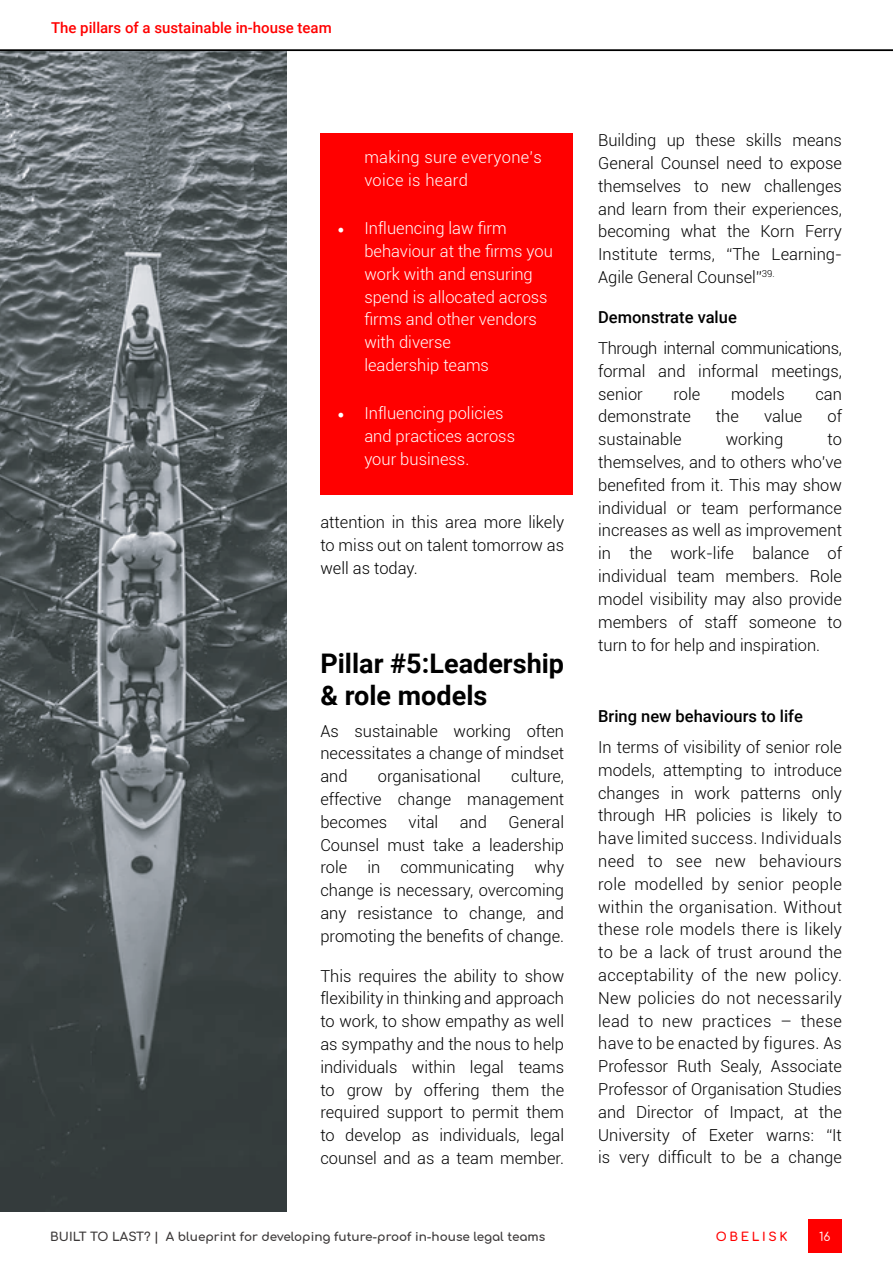
<style>
.page{position:relative;width:893px;height:1263px;background:#fff}
.page>*{position:absolute;margin:0;border:0;box-sizing:border-box;transform-origin:0 0}
.t1{font:700 27px/32.4px "Roboto";color:#000}
.t2{font:300 16.5px/22.8px "Roboto";color:#000;text-align:justify}
.t3{font:300 16.5px/22.8px "Roboto";color:#fff}
.t4{font:500 16.5px "Roboto";color:#000}
.t5{font:300 16.5px/22.8px "Roboto";letter-spacing:.02em;color:#fff}
.t6{font:500 15px "Roboto";color:#f00}
.t7{font:700 12px "Comfortaa";color:#3b3838}
.t8{font:700 12px "Comfortaa";letter-spacing:.22em;color:#f00}
.t9{font:12px "Comfortaa";color:#fff}
.s1{font-family:"Minion Pro";font-weight:400;font-size:18px}
</style>
<div class="page">
<div style="left:808px;top:1219px;width:33px;height:33px;background:#f00"></div>
<div style="left:320px;top:134px;width:253px;height:361px;background:#f00"></div>
<hr style="left:0;top:50px;width:893px;height:1px;background:#000">
<img style="left:0;top:52px;width:286px;height:1160px">
<p class="t6" style="left:51px;top:18px;width:282px">The pillars of a sustainable in-house team</p>
<p class="t5" style="left:364px;top:145px;width:179px">making sure everyone’s voice is heard</p>
<p class="t3" style="left:364px;top:216px;width:190px;text-indent:-27px"><span class="s1">•</span> Influencing law firm behaviour at the firms you work with and ensuring spend is allocated across firms and other vendors with diverse<br>leadership teams</p>
<p class="t3" style="left:364px;top:402px;width:152px;text-indent:-27px"><span class="s1">•</span> Influencing policies and practices across your business.</p>
<p class="t2" style="left:320px;top:511px;width:245px">attention in this area more likely to miss out on talent tomorrow as well as today.</p>
<h1 class="t1" style="left:320px;top:646px;width:245px">Pillar #5:Leadership &amp; role models</h1>
<p class="t2" style="left:320px;top:719px;width:245px">As sustainable working often necessitates a change of mindset and</p>
<p class="t2" style="left:320px;top:764px;width:245px;text-indent:191px">culture, effective change management becomes</p>
<p class="t2" style="left:378px;top:764px;width:105px">organisational</p>
<p class="t2" style="left:320px;top:810px;width:245px;text-indent:188px">General Counsel must take a leadership role in communicating why change is necessary, overcoming any resistance to change, and promoting the benefits of change.</p>
<p class="t2" style="left:320px;top:964px;width:245px">This requires the ability to show flexibility in thinking and approach to work, to show empathy as well as sympathy and the nous to help individuals within legal teams to grow by offering them the required support to permit them to develop as individuals, legal counsel and as a team member.</p>
<p class="t2" style="left:409px;top:810px;width:31px">vital</p>
<p class="t2" style="left:460px;top:810px;width:29px">and</p>
<p class="t2" style="left:598px;top:128px;width:245px">Building up these skills means General Counsel need to expose themselves to new challenges and learn from their experiences, becoming what the Korn Ferry Institute terms, “The Learning-Agile General Counsel”<sup>39.</sup></p>
<p class="t4" style="left:598px;top:305px;width:140px">Demonstrate value</p>
<p class="t2" style="left:598px;top:336px;width:245px">Through internal communications, formal and informal meetings, senior</p>
<p class="t2" style="left:673px;top:382px;width:28px">role</p>
<p class="t2" style="left:731px;top:382px;width:55px">models</p>
<p class="t2" style="left:815px;top:382px;width:28px">can</p>
<p class="t2" style="left:598px;top:405px;width:94px">demonstrate</p>
<p class="t2" style="left:716px;top:405px;width:25px">the</p>
<p class="t2" style="left:764px;top:405px;width:40px">value</p>
<p class="t2" style="left:827px;top:405px;width:16px">of</p>
<p class="t2" style="left:598px;top:427px;width:85px">sustainable</p>
<p class="t2" style="left:726px;top:427px;width:59px">working</p>
<p class="t2" style="left:598px;top:427px;width:245px;text-indent:229px">to themselves, and to others who’ve benefited from it. This may show individual or team performance increases as well as improvement in the work-life balance of individual team members. Role model visibility may also provide members of staff someone to turn to for help and inspiration.</p>
<p class="t4" style="left:598px;top:704px;width:206px">Bring new behaviours to life</p>
<p class="t2" style="left:598px;top:735px;width:245px">In terms of visibility of senior role models, attempting to introduce changes in work patterns only through HR policies is likely to have limited success. Individuals need to see new behaviours role modelled by senior people within the organisation. Without these role models there is likely to be a lack of trust around the acceptability of the new policy.<br>New policies do not necessarily lead to new practices – these have to be enacted by figures. As Professor Ruth Sealy, Associate Professor of Organisation Studies and Director of Impact, at the University of Exeter warns: “It is very difficult to be a change</p>
<p class="t7" style="left:50px;top:1226px;width:496px">BUILT TO LAST? | A blueprint for developing future-proof in-house legal teams</p>
<p class="t8" style="left:716px;top:1226px;width:73px">OBELISK</p>
<p class="t9" style="left:819px;top:1226px;width:13px">16</p>
</div>
